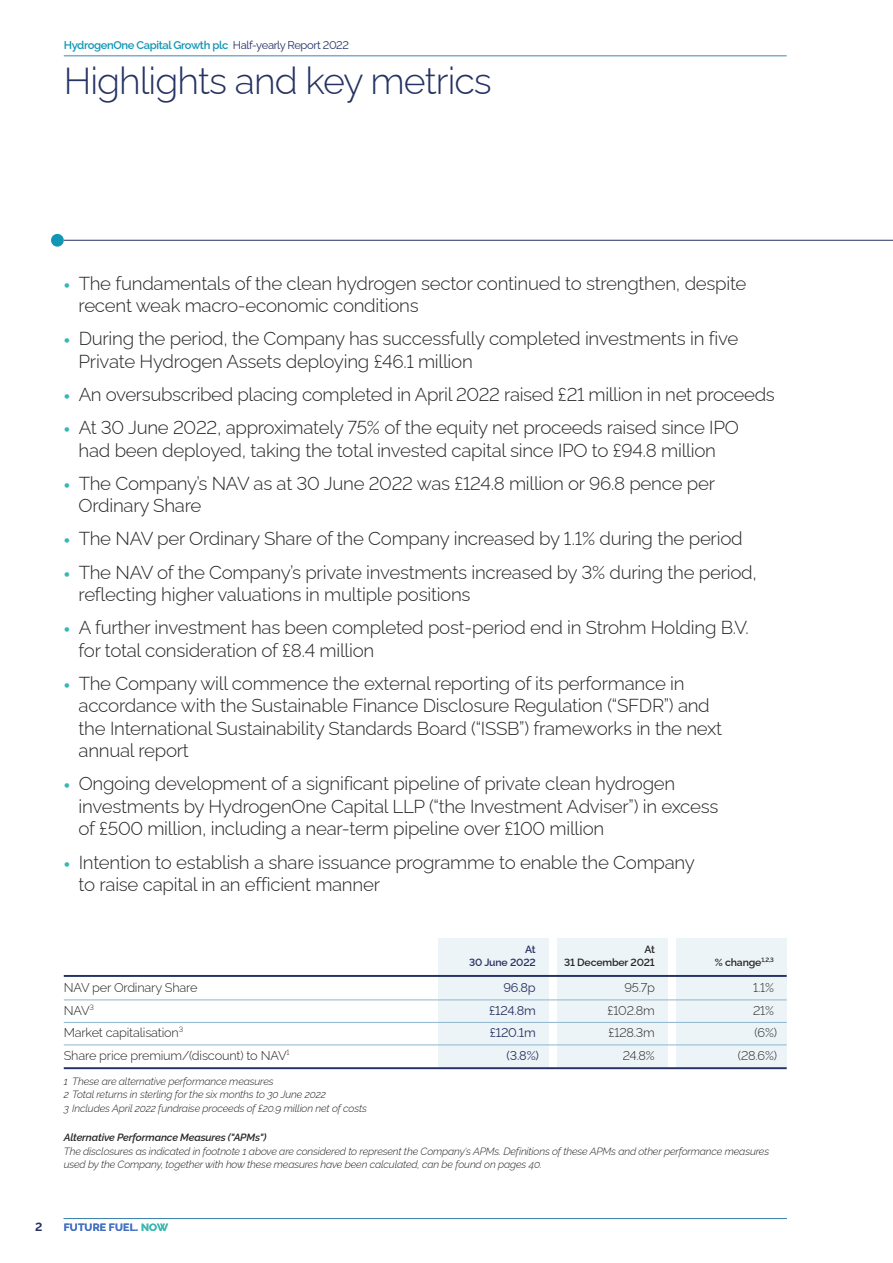
<style>
.page{position:relative;width:893px;height:1263px;background:#fff}
.page>*{position:absolute;margin:0;border:0;box-sizing:border-box;transform-origin:0 0}
.t1{font:300 37.5px "Raleway";letter-spacing:-.025em;color:#253263}
.t2{font:300 18.75px/22.5px "Raleway";letter-spacing:-.015em;color:#272526}
.t3{font:300 12.75px "Raleway";letter-spacing:-.015em;color:#272526}
.t4{font:12.75px "Raleway";letter-spacing:-.015em;color:#253263}
.t5{font:700 12px "Raleway";color:#253263}
.t6{font:600 11.25px "Raleway";letter-spacing:-.035em;color:#1196b4}
.t7{font:italic 300 10.5px/13.5px "Raleway";letter-spacing:-.015em;color:#272526}
.t8{font:italic 600 10.5px "Raleway";letter-spacing:-.015em;color:#272526}
.t9{font:600 10.5px "Raleway";letter-spacing:-.015em;color:#272526}
.t10{font:700 10.5px "Raleway";letter-spacing:.015em;color:#4472c4}
.t11{font:600 10.5px "Raleway";letter-spacing:-.015em;color:#253263}
.s1{font-weight:400;color:#253263}
.s2{font-family:"Helvetica Neue LT Std";font-size:12.75px;color:#39b8b1}
.s3{color:#39b8b1}
</style>
<div class="page">
<div style="left:676px;top:938px;width:111px;height:131px;background:#edf4f7"></div>
<div style="left:557px;top:938px;width:111px;height:131px;background:#edf4f7"></div>
<div style="left:438px;top:938px;width:111px;height:131px;background:#edf4f7"></div>
<hr style="left:64px;top:1218px;width:723px;height:1px;background:#4086b1">
<hr style="left:64px;top:240px;width:829px;height:1px;background:#253263">
<div style="left:51px;top:234px;width:13px;height:13px;background:#1196b4;border-radius:50%"></div>
<hr style="left:64px;top:56px;width:723px;height:1px;background:#4086b1">
<hr style="left:64px;top:975px;width:723px;height:2px;background:#253263">
<hr style="left:64px;top:1000px;width:723px;height:1px;background:#8db6d0">
<hr style="left:64px;top:1022px;width:723px;height:1px;background:#8db6d0">
<hr style="left:64px;top:1045px;width:723px;height:1px;background:#8db6d0">
<hr style="left:64px;top:1067px;width:723px;height:2px;background:#253263">
<p class="t6" style="left:64px;top:38px;width:287px">HydrogenOne Capital Growth plc <span class="s1">Half-yearly Report 2022</span></p>
<p class="t1" style="left:64px;top:59px;width:430px">Highlights and key metrics</p>
<p class="t2" style="left:79px;top:272px;width:669px;text-indent:-15px"><span class="s2">•</span> The fundamentals of the clean hydrogen sector continued to strengthen, despite recent weak macro-economic conditions</p>
<p class="t2" style="left:79px;top:327px;width:661px;text-indent:-15px"><span class="s2">•</span> During the period, the Company has successfully completed investments in five<br>Private Hydrogen Assets deploying £46.1 million</p>
<p class="t2" style="left:64px;top:383px;width:712px"><span class="s2">•</span> An oversubscribed placing completed in April 2022 raised £21 million in net proceeds</p>
<p class="t2" style="left:64px;top:416px;width:676px;text-align:center"><span class="s2">•</span> At 30 June 2022, approximately 75% of the equity net proceeds raised since IPO had been deployed, taking the total invested capital since IPO to £94.8 million</p>
<p class="t2" style="left:79px;top:472px;width:638px;text-indent:-15px"><span class="s2">•</span> The Company’s NAV as at 30 June 2022 was £124.8 million or 96.8 pence per<br>Ordinary Share</p>
<p class="t2" style="left:64px;top:527px;width:680px"><span class="s2">•</span> The NAV per Ordinary Share of the Company increased by 1.1% during the period</p>
<p class="t2" style="left:79px;top:561px;width:680px;text-indent:-15px"><span class="s2">•</span> The NAV of the Company’s private investments increased by 3% during the period, reflecting higher valuations in multiple positions</p>
<p class="t2" style="left:79px;top:616px;width:672px;text-indent:-15px"><span class="s2">•</span> A further investment has been completed post-period end in Strohm Holding B.V. for total consideration of £8.4 million</p>
<p class="t2" style="left:79px;top:672px;width:645px;text-indent:-15px"><span class="s2">•</span> The Company will commence the external reporting of its performance in accordance with the Sustainable Finance Disclosure Regulation (“SFDR”) and the International Sustainability Standards Board (“ISSB”) frameworks in the next annual report</p>
<p class="t2" style="left:79px;top:772px;width:641px;text-indent:-15px"><span class="s2">•</span> Ongoing development of a significant pipeline of private clean hydrogen investments by HydrogenOne Capital LLP (“the Investment Adviser”) in excess of £500 million, including a near-term pipeline over £100 million</p>
<p class="t2" style="left:79px;top:851px;width:618px;text-indent:-15px"><span class="s2">•</span> Intention to establish a share issuance programme to enable the Company to raise capital in an efficient manner</p>
<p class="t11" style="left:525px;top:943px;width:12px">At</p>
<p class="t9" style="left:644px;top:943px;width:12px">At</p>
<p class="t11" style="left:469px;top:956px;width:68px">30 June 2022</p>
<p class="t9" style="left:564px;top:956px;width:92px">31 December 2021</p>
<p class="t9" style="left:715px;top:956px;width:61px">% change<sup>1,2,3</sup></p>
<p class="t3" style="left:64px;top:980px;width:135px">NAV per Ordinary Share</p>
<p class="t4" style="left:503px;top:980px;width:34px">96.8p</p>
<p class="t3" style="left:624px;top:980px;width:32px">95.7p</p>
<p class="t3" style="left:753px;top:980px;width:22px">1.1%</p>
<p class="t3" style="left:64px;top:1003px;width:32px">NAV<sup>3</sup></p>
<p class="t4" style="left:489px;top:1003px;width:48px">£124.8m</p>
<p class="t3" style="left:607px;top:1003px;width:49px">£102.8m</p>
<p class="t3" style="left:753px;top:1003px;width:22px">21%</p>
<p class="t3" style="left:64px;top:1025px;width:121px">Market capitalisation<sup>3</sup></p>
<p class="t4" style="left:490px;top:1025px;width:48px">£120.1m</p>
<p class="t3" style="left:609px;top:1025px;width:48px">£128.3m</p>
<p class="t3" style="left:755px;top:1025px;width:24px">(6%)</p>
<p class="t3" style="left:64px;top:1048px;width:227px">Share price premium/(discount) to NAV<sup>1</sup></p>
<p class="t4" style="left:507px;top:1048px;width:34px">(3.8%)</p>
<p class="t3" style="left:623px;top:1048px;width:34px">24.8%</p>
<p class="t3" style="left:738px;top:1048px;width:41px">(28.6%)</p>
<p class="t7" style="left:64px;top:1074px;width:211px">1 These are alternative performance measures</p>
<p class="t7" style="left:64px;top:1088px;width:264px">2 Total returns in sterling for the six months to 30 June 2022</p>
<p class="t7" style="left:64px;top:1101px;width:305px">3 Includes April 2022 fundraise proceeds of £20.9 million net of costs</p>
<p class="t8" style="left:64px;top:1131px;width:204px">Alternative Performance Measures ("APMs")</p>
<p class="t7" style="left:64px;top:1144px;width:707px">The disclosures as indicated in footnote 1 above are considered to represent the Company's APMs. Definitions of these APMs and other performance measures used by the Company, together with how these measures have been calculated, can be found on pages 40.</p>
<p class="t5" style="left:35px;top:1220px;width:9px">2</p>
<p class="t10" style="left:64px;top:1221px;width:106px">FUTURE FUEL. <span class="s3">NOW</span></p>
</div>
